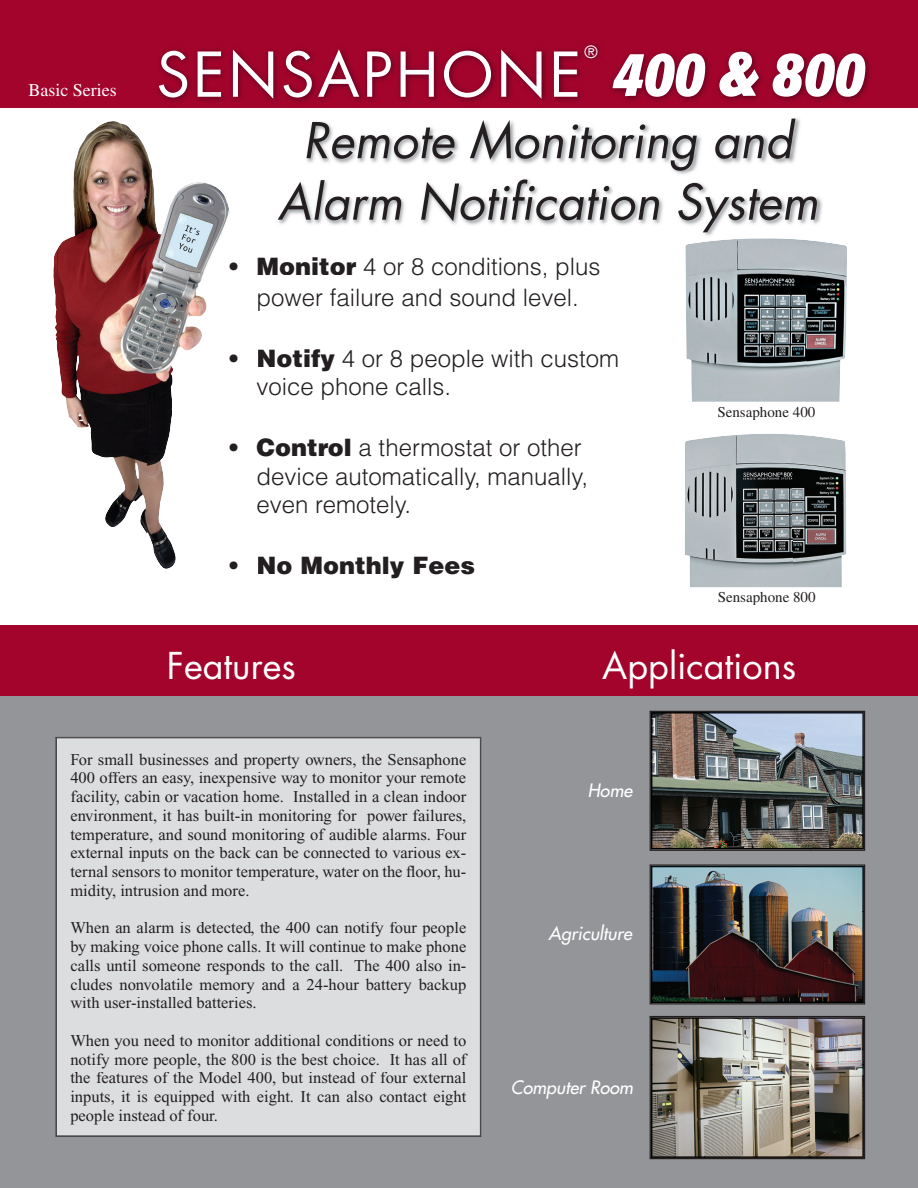
<style>
.page{position:relative;width:918px;height:1188px;background:#fff}
.page>*{position:absolute;margin:0;border:0;box-sizing:border-box;transform-origin:0 0}
.t1{font:italic 700 61.2px "Formata";letter-spacing:-.025em;color:#fff;scale:.89 1}
.t2{font:60px "Futura";letter-spacing:.05em;color:#fff}
.t3{font:36px "Futura";color:#fff}
.t4{font:300 24px/28.5px "Helvetica";color:#231f20}
.t5{font:900 24px "Helvetica";color:#231f20}
.t6{font:italic 18px "Futura";color:#fff}
.t7{font:18px "Times";color:#fff}
.t8{font:16.5px/18.8px "Times New Roman";color:#231f20;text-align:justify}
.t9{font:16.5px "Futura";color:#fff}
.t10{font:15px "Times";color:#231f20}
.s1{font-weight:700}
.s2{font-weight:900}
</style>
<div class="page">
<div style="left:0;top:696px;width:918px;height:492px;background:#939598"></div>
<div style="left:0;top:0;width:918px;height:108px;background:#a3042b"></div>
<img style="left:53px;top:121px;width:177px;height:448px">
<img style="left:611px;top:50px;width:259px;height:51px">
<img style="left:277px;top:118px;width:546px;height:118px">
<img style="left:307px;top:119px;width:488px;height:52px">
<img style="left:278px;top:179px;width:539px;height:53px">
<img style="left:158px;top:44px;width:442px;height:58px">
<div style="left:0;top:625px;width:918px;height:71px;background:#a3042b"></div>
<img style="left:685px;top:238px;width:162px;height:164px">
<img style="left:685px;top:434px;width:161px;height:153px">
<div style="left:56px;top:738px;width:425px;height:398px;background:#dcdddf"></div>
<svg style="left:649px;top:711px;width:216px;height:140px;background:#5e625e"></svg>
<img style="left:651px;top:712px;width:213px;height:46px">
<img style="left:651px;top:758px;width:53px;height:91px">
<img style="left:811px;top:758px;width:53px;height:91px">
<img style="left:704px;top:804px;width:107px;height:45px">
<img style="left:649px;top:864px;width:216px;height:141px">
<img style="left:651px;top:866px;width:213px;height:46px">
<img style="left:651px;top:912px;width:53px;height:91px">
<img style="left:811px;top:912px;width:53px;height:91px">
<img style="left:704px;top:957px;width:107px;height:46px">
<svg style="left:649px;top:1016px;width:216px;height:143px;background:#8e8a80"></svg>
<img style="left:651px;top:1017px;width:213px;height:47px">
<img style="left:651px;top:1064px;width:53px;height:94px">
<img style="left:811px;top:1064px;width:53px;height:94px">
<img style="left:704px;top:1111px;width:107px;height:47px">
<p class="t7" style="left:28px;top:80px;width:90px">Basic Series</p>
<h2 class="t2" style="left:157px;top:33px;width:426px">SENSAPHONE</h2>
<p class="t9" style="left:584px;top:40px;width:15px">®</p>
<h1 class="t1" style="left:613px;top:36px;width:286px">400 &amp; 800</h1>
<h3 class="t4" style="left:229px;top:250px;width:373px;line-height:31.5px;text-align:center"><span class="s1">•</span> <span class="s2">Monitor</span> 4 or 8 conditions, plus power failure and sound level.</h3>
<h3 class="t4" style="left:256px;top:344px;width:364px;text-indent:-27px"><span class="s1">•</span> <span class="s2">Notify</span> 4 or 8 people with custom voice phone calls.</h3>
<h3 class="t4" style="left:256px;top:433px;width:333px;text-indent:-27px"><span class="s1">•</span> <span class="s2">Control</span> a thermostat or other device automatically, manually, even remotely.</h3>
<h3 class="t5" style="left:229px;top:549px;width:247px"><span class="s1">•</span> No Monthly Fees</h3>
<p class="t10" style="left:717px;top:403px;width:99px">Sensaphone 400</p>
<p class="t10" style="left:718px;top:588px;width:99px">Sensaphone 800</p>
<h3 class="t3" style="left:167px;top:641px;width:130px">Features</h3>
<h3 class="t3" style="left:602px;top:641px;width:195px">Applications</h3>
<p class="t8" style="left:70px;top:750px;width:397px">For small businesses and property owners, the Sensaphone 400 offers an easy, inexpensive way to monitor your remote facility, cabin or vacation home. Installed in a clean indoor environment, it has built-in monitoring for power failures, temperature, and sound monitoring of audible alarms. Four external inputs on the back can be connected to various ex&shy;ternal sensors to monitor temperature, water on the floor, hu&shy;midity, intrusion and more.</p>
<p class="t8" style="left:70px;top:919px;width:398px">When an alarm is detected, the 400 can notify four people by making voice phone calls. It will continue to make phone calls until someone responds to the call. The 400 also in&shy;cludes nonvolatile memory and a 24-hour battery backup with user-installed batteries.</p>
<p class="t8" style="left:70px;top:1031px;width:398px">When you need to monitor additional conditions or need to notify more people, the 800 is the best choice. It has all of the features of the Model 400, but instead of four external inputs, it is equipped with eight. It can also contact eight people instead of four.</p>
<p class="t6" style="left:588px;top:779px;width:46px">Home</p>
<p class="t6" style="left:549px;top:922px;width:85px">Agriculture</p>
<p class="t6" style="left:511px;top:1076px;width:124px">Computer Room</p>
</div>
